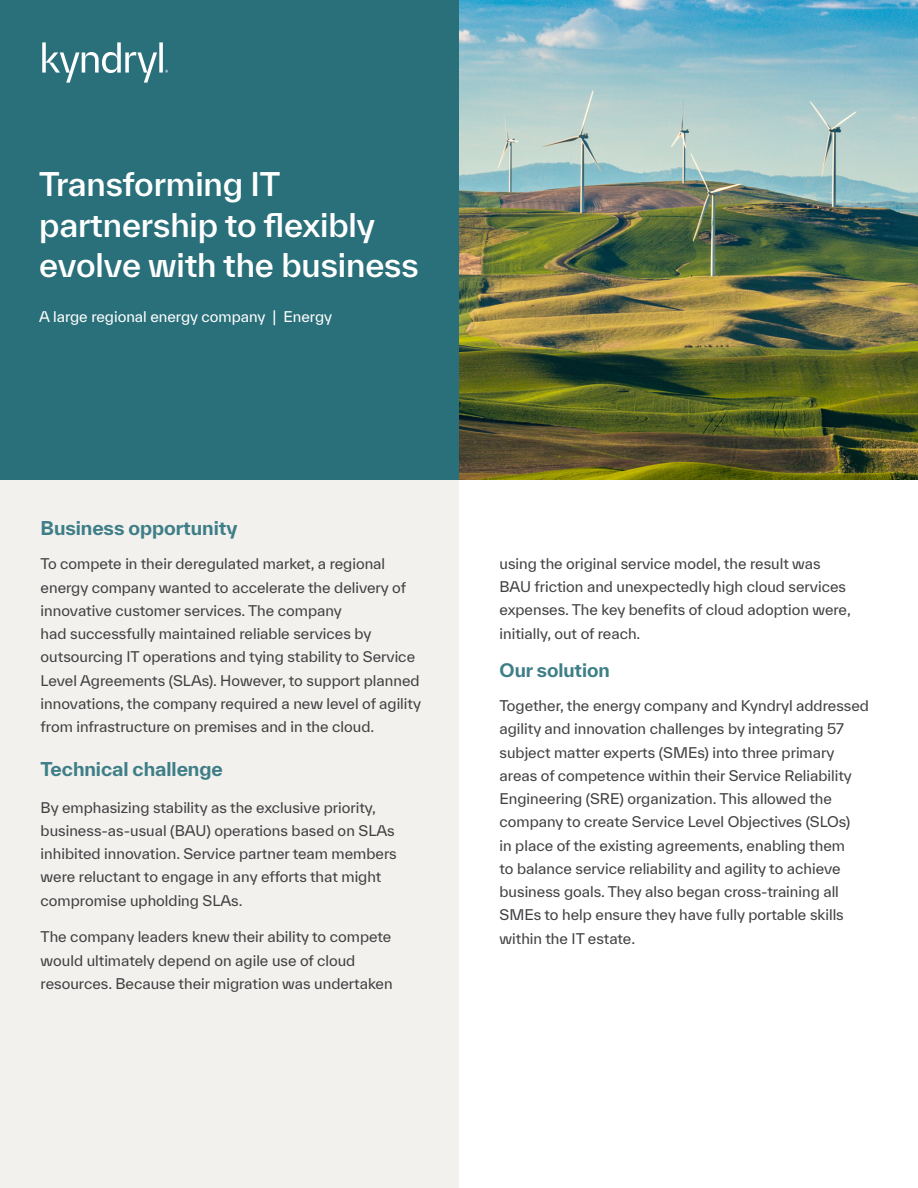
<style>
.page{position:relative;width:918px;height:1188px;background:#fff}
.page>*{position:absolute;margin:0;border:0;box-sizing:border-box;transform-origin:0 0}
.t1{font:500 31.5px/40.5px "TWK Everett";letter-spacing:-.005em;color:#fff}
.t2{font:700 18.3px "TWK Everett";letter-spacing:-.005em;color:#3e7e87}
.t3{font:700 18px "TWK Everett";letter-spacing:-.005em;color:#3e7e87}
.t4{font:14.25px/23.2px "TWK Everett";color:#414042}
.t5{font:14.25px "TWK Everett";color:#fff}
</style>
<div class="page">
<div style="left:0;top:0;width:459px;height:1188px;background:#f2f1ee"></div>
<img style="left:459px;top:0;width:459px;height:480px">
<div style="left:0;top:0;width:459px;height:480px;background:#29707a"></div>
<svg style="left:42px;top:42px;width:126px;height:41px"></svg>
<h1 class="t1" style="left:39px;top:164px;width:381px">Transforming IT partnership to flexibly evolve with the business</h1>
<p class="t5" style="left:39px;top:306px;width:294px">A large regional energy company | Energy</p>
<p class="t2" style="left:41px;top:515px;width:198px">Business opportunity</p>
<p class="t4" style="left:41px;top:552px;width:382px">To compete in their deregulated market, a regional energy company wanted to accelerate the delivery of innovative customer services. The company<br>had successfully maintained reliable services by outsourcing IT operations and tying stability to Service Level Agreements (SLAs). However, to support planned innovations, the company required a new level of agility from infrastructure on premises and in the cloud.</p>
<p class="t2" style="left:41px;top:756px;width:184px">Technical challenge</p>
<p class="t4" style="left:41px;top:795px;width:358px">By emphasizing stability as the exclusive priority, business-as-usual (BAU) operations based on SLAs inhibited innovation. Service partner team members were reluctant to engage in any efforts that might compromise upholding SLAs.</p>
<p class="t4" style="left:41px;top:925px;width:354px">The company leaders knew their ability to compete would ultimately depend on agile use of cloud resources. Because their migration was undertaken</p>
<p class="t4" style="left:500px;top:552px;width:353px">using the original service model, the result was BAU friction and unexpectedly high cloud services expenses. The key benefits of cloud adoption were, initially, out of reach.</p>
<p class="t3" style="left:500px;top:657px;width:112px">Our solution</p>
<p class="t4" style="left:500px;top:694px;width:371px">Together, the energy company and Kyndryl addressed agility and innovation challenges by integrating 57 subject matter experts (SMEs) into three primary areas of competence within their Service Reliability Engineering (SRE) organization. This allowed the company to create Service Level Objectives (SLOs)<br>in place of the existing agreements, enabling them<br>to balance service reliability and agility to achieve business goals. They also began cross-training all SMEs to help ensure they have fully portable skills within the IT estate.</p>
</div>
